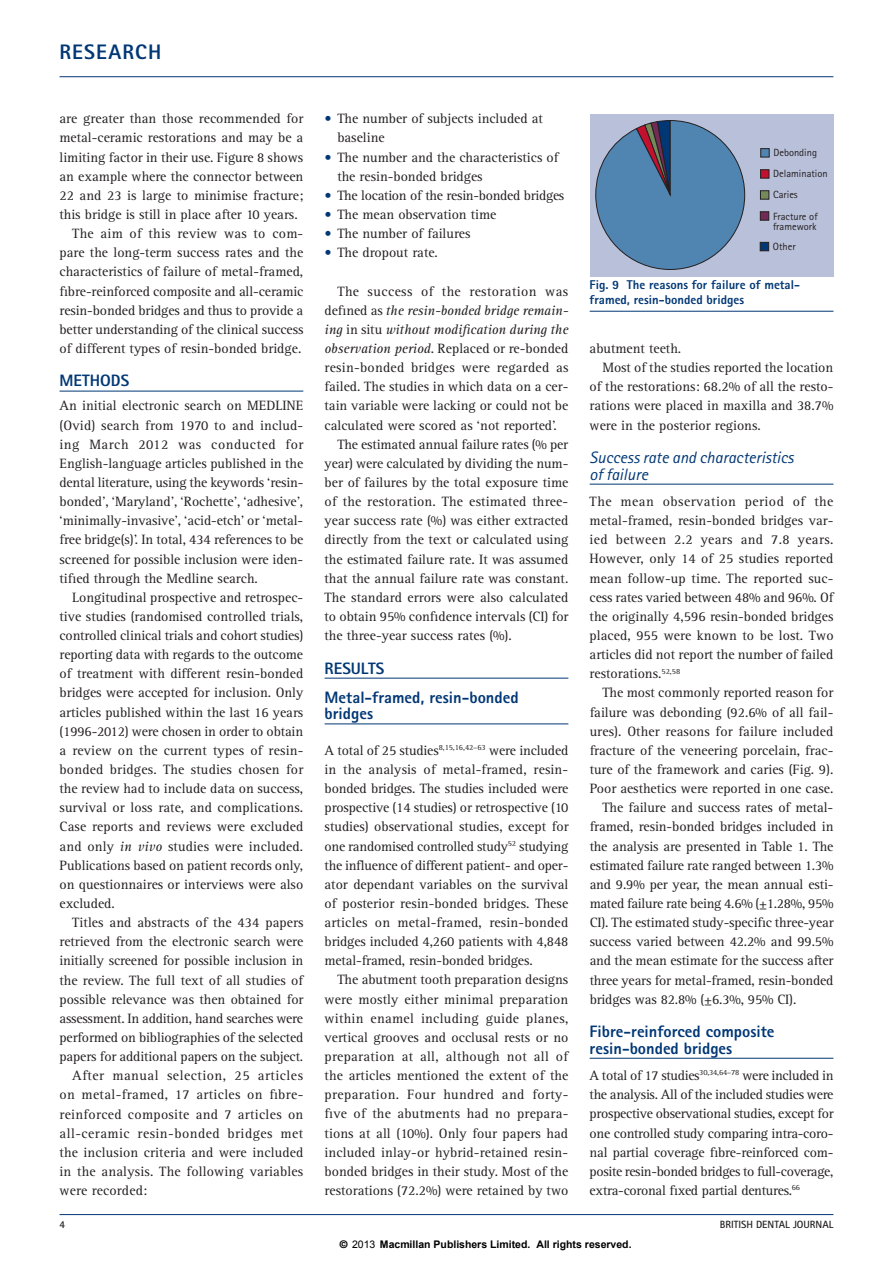
<style>
.page{position:relative;width:893px;height:1263px;background:#fff}
.page>*{position:absolute;margin:0;border:0;box-sizing:border-box;transform-origin:0 0}
.t1{font:800 21px "Rotis Sans Serif Std";letter-spacing:.055em;color:#013775}
.crosshead_2{font:800 16.5px/16.5px "Rotis Sans Serif Std";color:#013775}
.crosshead_3{font:italic 16.5px/16.5px "Rotis Sans Serif Std";color:#013775}
.crosshead_1{font:800 16.5px "Rotis Sans Serif Std";color:#013775}
.body{font:13.95px/19.2px "Rotis Serif Std";color:#231f20;text-align:justify}
.body_fullout{font:13.95px/19.2px "Rotis Serif Std";letter-spacing:-.005em;color:#231f20;text-align:justify}
.body_bullet_list{font:13.95px/19.2px "Rotis Serif Std";color:#231f20}
.body_bullet_list-2{font:13.95px "Rotis Serif Std";letter-spacing:-.02em;color:#231f20}
.table_fig_caption{font:800 12.75px/15px "Rotis Sans Serif Std";color:#013775}
.t2{font:10.5px/21.1px "Rotis Sans Serif Std 3";color:#231f20}
.t3{font:700 10.5px "Arial";color:#000}
.t4{font:700 10.5px "Rotis Sans Serif Std";color:#231f20}
.s1{font-style:italic}
.s2{font-family:"Rotis Serif Std 2";color:#013775}
.s3{font-family:"Helvetica"}
.s4{font-weight:400}
</style>
<div class="page">
<hr style="left:60px;top:76px;width:773px;height:1px;background:#013775">
<hr style="left:60px;top:391px;width:243px;height:1px;background:#013775">
<hr style="left:325px;top:678px;width:243px;height:1px;background:#013775">
<hr style="left:325px;top:723px;width:243px;height:1px;background:#013775">
<hr style="left:590px;top:484px;width:243px;height:1px;background:#013775">
<hr style="left:590px;top:1058px;width:243px;height:1px;background:#013775">
<div style="left:590px;top:114px;width:243px;height:162px;background:#b9c0d9"></div>
<svg style="left:595px;top:120px;width:150px;height:150px"></svg>
<div style="left:760px;top:148px;width:9px;height:9px;background:#5085b2;border:1px solid #231f20"></div>
<div style="left:760px;top:170px;width:9px;height:8px;background:#c3102e;border:1px solid #231f20"></div>
<div style="left:760px;top:191px;width:9px;height:8px;background:#76895b;border:1px solid #231f20"></div>
<div style="left:760px;top:212px;width:9px;height:8px;background:#712b55;border:1px solid #231f20"></div>
<div style="left:760px;top:242px;width:9px;height:9px;background:#013775;border:1px solid #231f20"></div>
<hr style="left:590px;top:311px;width:243px;height:1px;background:#013775">
<hr style="left:60px;top:1214px;width:773px;height:1px;background:#013775">
<h1 class="t1" style="left:60px;top:39px;width:103px">RESEARCH</h1>
<p class="body" style="left:60px;top:109px;width:245px">are greater than those recommended for metal-ceramic restorations and may be a limiting factor in their use. Figure 8 shows an example where the connector between 22 and 23 is large to minimise fracture; this bridge is still in place after 10 years.</p>
<p class="body" style="left:60px;top:224px;width:245px;text-indent:13px">The aim of this review was to com&shy;pare the long-term success rates and the characteristics of failure of metal-framed, fibre-reinforced composite and all-ceramic resin-bonded bridges and thus to provide a better understanding of the clinical success of different types of resin-bonded bridge.</p>
<p class="crosshead_1" style="left:60px;top:370px;width:71px">METHODS</p>
<p class="body_fullout" style="left:60px;top:397px;width:245px">An initial electronic search on MEDLINE (Ovid) search from 1970 to and includ&shy;ing March 2012 was conducted for English-language articles published in the dental literature, using the keywords ‘resin&shy;bonded’, ‘Maryland’, ‘Rochette’, ‘adhesive’, ‘minimally-invasive’, ‘acid-etch’ or ‘metal&shy;free bridge(s)’. In total, 434 references to be screened for possible inclusion were iden&shy;tified through the Medline search.</p>
<p class="body" style="left:60px;top:588px;width:245px;text-indent:13px">Longitudinal prospective and retrospec&shy;tive studies (randomised controlled trials, controlled clinical trials and cohort studies) reporting data with regards to the outcome of treatment with different resin-bonded bridges were accepted for inclusion. Only articles published within the last 16 years (1996-2012) were chosen in order to obtain a review on the current types of resin&shy;bonded bridges. The studies chosen for the review had to include data on success, survival or loss rate, and complications.<br>Case reports and reviews were excluded and only <span class="s1">in vivo</span> studies were included.<br>Publications based on patient records only, on questionnaires or interviews were also excluded.</p>
<p class="body" style="left:60px;top:913px;width:245px;text-indent:13px">Titles and abstracts of the 434 papers retrieved from the electronic search were initially screened for possible inclusion in the review. The full text of all studies of possible relevance was then obtained for assessment. In addition, hand searches were performed on bibliographies of the selected papers for additional papers on the subject.</p>
<p class="body" style="left:60px;top:1066px;width:245px;text-indent:13px">After manual selection, 25 articles on metal-framed, 17 articles on fibre&shy;reinforced composite and 7 articles on all-ceramic resin-bonded bridges met the inclusion criteria and were included in the analysis. The following variables were recorded:</p>
<p class="body_bullet_list" style="left:337px;top:109px;width:207px;text-indent:-13px"><span class="s2">•</span> The number of subjects included at baseline</p>
<p class="body_bullet_list" style="left:337px;top:148px;width:223px;text-indent:-13px"><span class="s2">•</span> The number and the characteristics of the resin-bonded bridges</p>
<p class="body_bullet_list-2" style="left:325px;top:187px;width:241px"><span class="s2">•</span> The location of the resin-bonded bridges</p>
<p class="body_bullet_list" style="left:325px;top:205px;width:173px"><span class="s2">•</span> The mean observation time</p>
<p class="body_bullet_list" style="left:325px;top:224px;width:147px"><span class="s2">•</span> The number of failures</p>
<p class="body_bullet_list" style="left:325px;top:243px;width:115px"><span class="s2">•</span> The dropout rate.</p>
<p class="body" style="left:325px;top:282px;width:245px;text-indent:13px">The success of the restoration was defined as <span class="s1">the resin-bonded bridge remain&shy;ing</span> in situ <span class="s1">without modification during the observation period</span>. Replaced or re-bonded resin-bonded bridges were regarded as failed. The studies in which data on a cer&shy;tain variable were lacking or could not be calculated were scored as ‘not reported’.</p>
<p class="body" style="left:325px;top:435px;width:245px;text-indent:13px">The estimated annual failure rates (% per year) were calculated by dividing the num&shy;ber of failures by the total exposure time of the restoration. The estimated three&shy;year success rate (%) was either extracted directly from the text or calculated using the estimated failure rate. It was assumed that the annual failure rate was constant.<br>The standard errors were also calculated to obtain 95% confidence intervals (CI) for the three-year success rates (%).</p>
<p class="crosshead_1" style="left:325px;top:657px;width:61px">RESULTS</p>
<p class="crosshead_2" style="left:325px;top:689px;width:196px">Metal-framed, resin-bonded bridges</p>
<p class="body_fullout" style="left:325px;top:741px;width:246px">A total of 25 studies<sup>8,15,16,42–63</sup> were included in the analysis of metal-framed, resin&shy;bonded bridges. The studies included were prospective (14 studies) or retrospective (10 studies) observational studies, except for one randomised controlled study<sup>52</sup> studying the influence of different patient- and oper&shy;ator dependant variables on the survival of posterior resin-bonded bridges. These articles on metal-framed, resin-bonded bridges included 4,260 patients with 4,848 metal-framed, resin-bonded bridges.</p>
<p class="body" style="left:325px;top:971px;width:245px;text-indent:13px">The abutment tooth preparation designs were mostly either minimal preparation within enamel including guide planes, vertical grooves and occlusal rests or no preparation at all, although not all of the articles mentioned the extent of the preparation. Four hundred and forty&shy;five of the abutments had no prepara&shy;tions at all (10%). Only four papers had included inlay-or hybrid-retained resin&shy;bonded bridges in their study. Most of the restorations (72.2%) were retained by two</p>
<p class="t2" style="left:773px;top:142px;width:56px">Debonding<br>Delamination<br>Caries<br>Fracture of</p>
<p class="t2" style="left:773px;top:216px;width:45px;line-height:20.1px">framework<br>Other</p>
<p class="table_fig_caption" style="left:590px;top:277px;width:212px">Fig. 9 The reasons for failure of metal&shy;framed, resin-bonded bridges</p>
<p class="body" style="left:590px;top:339px;width:93px">abutment teeth.</p>
<p class="body" style="left:590px;top:358px;width:245px;text-indent:13px">Most of the studies reported the location of the restorations: 68.2% of all the resto&shy;rations were placed in maxilla and 38.7% were in the posterior regions.</p>
<p class="crosshead_3" style="left:590px;top:449px;width:206px">Success rate and characteristics of failure</p>
<p class="body_fullout" style="left:590px;top:492px;width:245px">The mean observation period of the metal-framed, resin-bonded bridges var&shy;ied between 2.2 years and 7.8 years.<br>However, only 14 of 25 studies reported mean follow-up time. The reported suc&shy;cess rates varied between 48% and 96%. Of the originally 4,596 resin-bonded bridges placed, 955 were known to be lost. Two articles did not report the number of failed restorations.<sup>52,58</sup></p>
<p class="body" style="left:590px;top:684px;width:245px;text-indent:13px">The most commonly reported reason for failure was debonding (92.6% of all fail&shy;ures). Other reasons for failure included fracture of the veneering porcelain, frac&shy;ture of the framework and caries (Fig. 9).<br>Poor aesthetics were reported in one case.</p>
<p class="body" style="left:590px;top:798px;width:245px;text-indent:13px">The failure and success rates of metal&shy;framed, resin-bonded bridges included in the analysis are presented in Table 1. The estimated failure rate ranged between 1.3% and 9.9% per year, the mean annual esti&shy;mated failure rate being 4.6% (±1.28%, 95% CI). The estimated study-specific three-year success varied between 42.2% and 99.5% and the mean estimate for the success after three years for metal-framed, resin-bonded bridges was 82.8% (±6.3%, 95% CI).</p>
<p class="crosshead_2" style="left:590px;top:1023px;width:186px">Fibre-reinforced composite resin-bonded bridges</p>
<p class="body_fullout" style="left:590px;top:1066px;width:245px">A total of 17 studies<sup>30,34,64–78</sup> were included in the analysis. All of the included studies were prospective observational studies, except for one controlled study comparing intra-coro&shy;nal partial coverage fibre-reinforced com&shy;posite resin-bonded bridges to full-coverage, extra-coronal fixed partial dentures.<sup>66</sup></p>
<p class="t4" style="left:60px;top:1217px;width:7px">4</p>
<p class="t4" style="left:720px;top:1217px;width:115px">BRITISH DENTAL JOURNAL</p>
<p class="t3" style="left:340px;top:1237px;width:293px"><span class="s3">©</span> <span class="s4">2013</span> Macmillan Publishers Limited. All rights reserved.</p>
</div>
